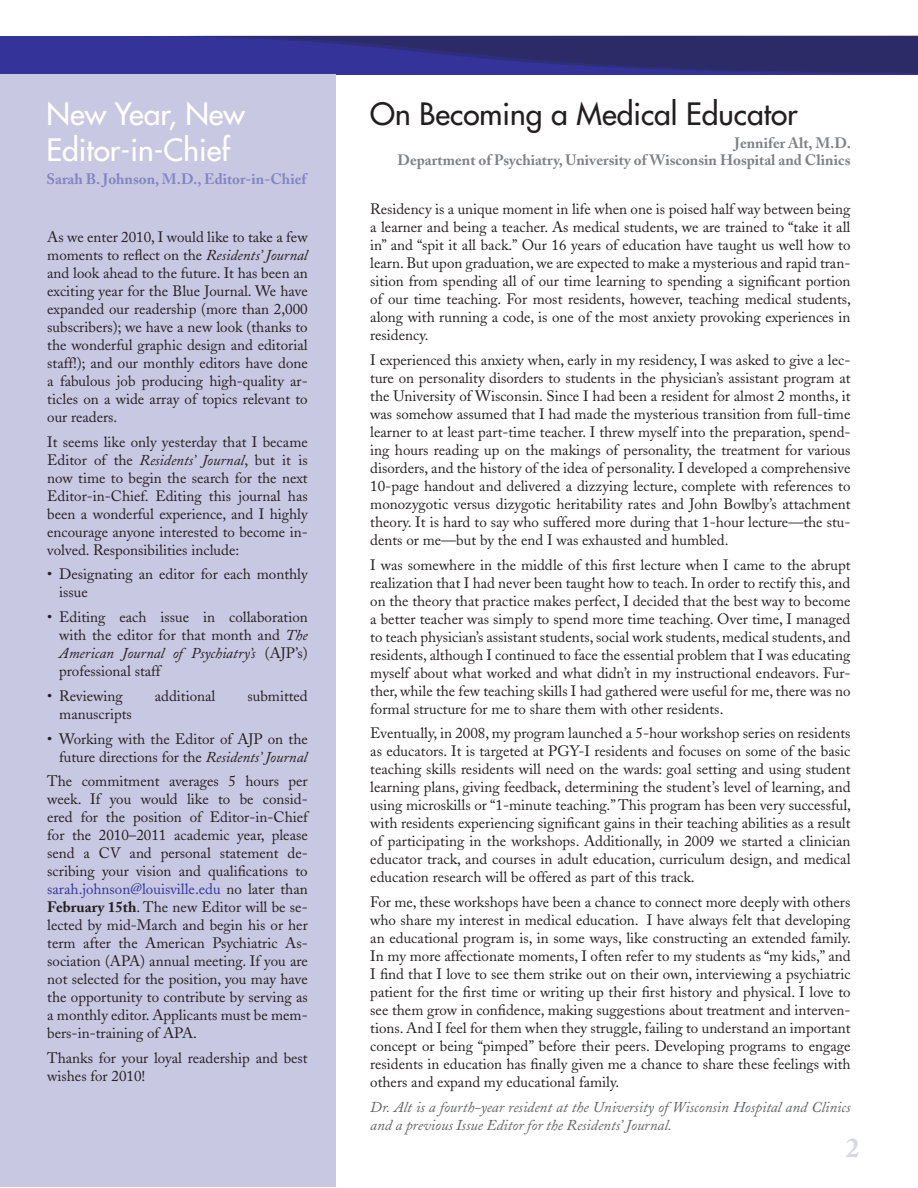
<style>
.page{position:relative;width:918px;height:1188px;background:#fff}
.page>*{position:absolute;margin:0;border:0;box-sizing:border-box;transform-origin:0 0}
.t1{font:30px/36px "Futura";color:#fff}
.t2{font:30px "Futura";color:#231f20}
.t3{font:700 27px "Adobe Caslon";color:#d6d6eb}
.t4{font:15px/18px "Adobe Caslon";color:#231f20;text-align:justify}
.t5{font:italic 15px/18px "Adobe Caslon";color:#636466}
.t6{font:700 15px/16.5px "Adobe Caslon";color:#808285;text-align:right}
.t7{font:700 15px "Adobe Caslon";color:#8585c2}
.s1{font-style:italic}
.s2{color:#339}
.s3{font-weight:700}
</style>
<div class="page">
<div style="left:0;top:36px;width:918px;height:38px;background:#339"></div>
<svg style="left:172px;top:35px;width:746px;height:39px"></svg>
<div style="left:0;top:74px;width:335px;height:1113px;background:#c8c8e3"></div>
<h1 class="t1" style="left:47px;top:96px;width:200px">New Year, New<br>Editor-in-Chief</h1>
<p class="t7" style="left:47px;top:170px;width:261px">Sarah B. Johnson, M.D., Editor-in-Chief</p>
<p class="t4" style="left:47px;top:228px;width:262px">As we enter 2010, I would like to take a few moments to reflect on the <span class="s1">Residents’ Journal </span>and look ahead to the future. It has been an exciting year for the Blue Journal. We have expanded our readership (more than 2,000 subscribers); we have a new look (thanks to the wonderful graphic design and editorial staff!); and our monthly editors have done a fabulous job producing high-quality ar&shy;ticles on a wide array of topics relevant to our readers.</p>
<p class="t4" style="left:47px;top:433px;width:262px">It seems like only yesterday that I became Editor of the <span class="s1">Residents’ Journal</span>, but it is now time to begin the search for the next Editor-in-Chief. Editing this journal has been a wonderful experience, and I highly encourage anyone interested to become in&shy;volved. Responsibilities include:</p>
<p class="t4" style="left:59px;top:566px;width:250px;text-indent:-12px">• Designating an editor for each monthly issue</p>
<p class="t4" style="left:59px;top:608px;width:250px;text-indent:-12px">• Editing each issue in collaboration with the editor for that month and <span class="s1">The American Journal of Psychiatry’s</span> (AJP’s) professional staff</p>
<p class="t4" style="left:47px;top:687px;width:77px">• Reviewing</p>
<p class="t4" style="left:155px;top:687px;width:62px">additional</p>
<p class="t4" style="left:247px;top:687px;width:62px">submitted</p>
<p class="t4" style="left:59px;top:705px;width:74px">manuscripts</p>
<p class="t4" style="left:47px;top:730px;width:262px;text-align:right">• Working with the Editor of AJP on the future directions for the <span class="s1">Residents’ Journal</span></p>
<p class="t4" style="left:47px;top:773px;width:262px">The commitment averages 5 hours per week. If you would like to be consid&shy;ered for the position of Editor-in-Chief for the 2010–2011 academic year, please send a CV and personal statement de&shy;scribing your vision and qualifications to <span class="s2">sarah.johnson@louisville.edu</span> no later than <span class="s3">February 15th</span>. The new Editor will be se&shy;lected by mid-March and begin his or her term after the American Psychiatric As&shy;sociation (APA) annual meeting. If you are not selected for the position, you may have the opportunity to contribute by serving as a monthly editor. Applicants must be mem&shy;bers-in-training of APA.</p>
<p class="t4" style="left:47px;top:1049px;width:262px">Thanks for your loyal readership and best wishes for 2010!</p>
<h1 class="t2" style="left:370px;top:95px;width:429px">On Becoming a Medical Educator</h1>
<p class="t6" style="left:397px;top:135px;width:455px">Jennifer Alt, M.D.<br>Department of Psychiatry, University of Wisconsin Hospital and Clinics</p>
<p class="t4" style="left:370px;top:200px;width:482px">Residency is a unique moment in life when one is poised half way between being a learner and being a teacher. As medical students, we are trained to “take it all in” and “spit it all back.” Our 16 years of education have taught us well how to learn. But upon graduation, we are expected to make a mysterious and rapid tran&shy;sition from spending all of our time learning to spending a significant portion of our time teaching. For most residents, however, teaching medical students, along with running a code, is one of the most anxiety provoking experiences in residency.</p>
<p class="t4" style="left:370px;top:351px;width:482px">I experienced this anxiety when, early in my residency, I was asked to give a lec&shy;ture on personality disorders to students in the physician’s assistant program at the University of Wisconsin. Since I had been a resident for almost 2 months, it was somehow assumed that I had made the mysterious transition from full-time learner to at least part-time teacher. I threw myself into the preparation, spend&shy;ing hours reading up on the makings of personality, the treatment for various disorders, and the history of the idea of personality. I developed a comprehensive 10-page handout and delivered a dizzying lecture, complete with references to monozygotic versus dizygotic heritability rates and John Bowlby’s attachment theory. It is hard to say who suffered more during that 1-hour lecture—the stu&shy;dents or me—but by the end I was exhausted and humbled.</p>
<p class="t4" style="left:370px;top:556px;width:482px">I was somewhere in the middle of this first lecture when I came to the abrupt realization that I had never been taught how to teach. In order to rectify this, and on the theory that practice makes perfect, I decided that the best way to become a better teacher was simply to spend more time teaching. Over time, I managed to teach physician’s assistant students, social work students, medical students, and residents, although I continued to face the essential problem that I was educating myself about what worked and what didn’t in my instructional endeavors. Fur&shy;ther, while the few teaching skills I had gathered were useful for me, there was no formal structure for me to share them with other residents.</p>
<p class="t4" style="left:370px;top:724px;width:482px">Eventually, in 2008, my program launched a 5-hour workshop series on residents as educators. It is targeted at PGY-I residents and focuses on some of the basic teaching skills residents will need on the wards: goal setting and using student learning plans, giving feedback, determining the student’s level of learning, and using microskills or “1-minute teaching.” This program has been very successful, with residents experiencing significant gains in their teaching abilities as a result of participating in the workshops. Additionally, in 2009 we started a clinician educator track, and courses in adult education, curriculum design, and medical education research will be offered as part of this track.</p>
<p class="t4" style="left:370px;top:893px;width:482px">For me, these workshops have been a chance to connect more deeply with others who share my interest in medical education. I have always felt that developing an educational program is, in some ways, like constructing an extended family.<br>In my more affectionate moments, I often refer to my students as “my kids,” and I find that I love to see them strike out on their own, interviewing a psychiatric patient for the first time or writing up their first history and physical. I love to see them grow in confidence, making suggestions about treatment and interven&shy;tions. And I feel for them when they struggle, failing to understand an important concept or being “pimped” before their peers. Developing programs to engage residents in education has finally given me a chance to share these feelings with others and expand my educational family.</p>
<p class="t5" style="left:370px;top:1098px;width:482px">Dr. Alt is a fourth-year resident at the University of Wisconsin Hospital and Clinics and a previous Issue Editor for the Residents’ Journal.</p>
<h2 class="t3" style="left:846px;top:1132px;width:15px">2</h2>
</div>
